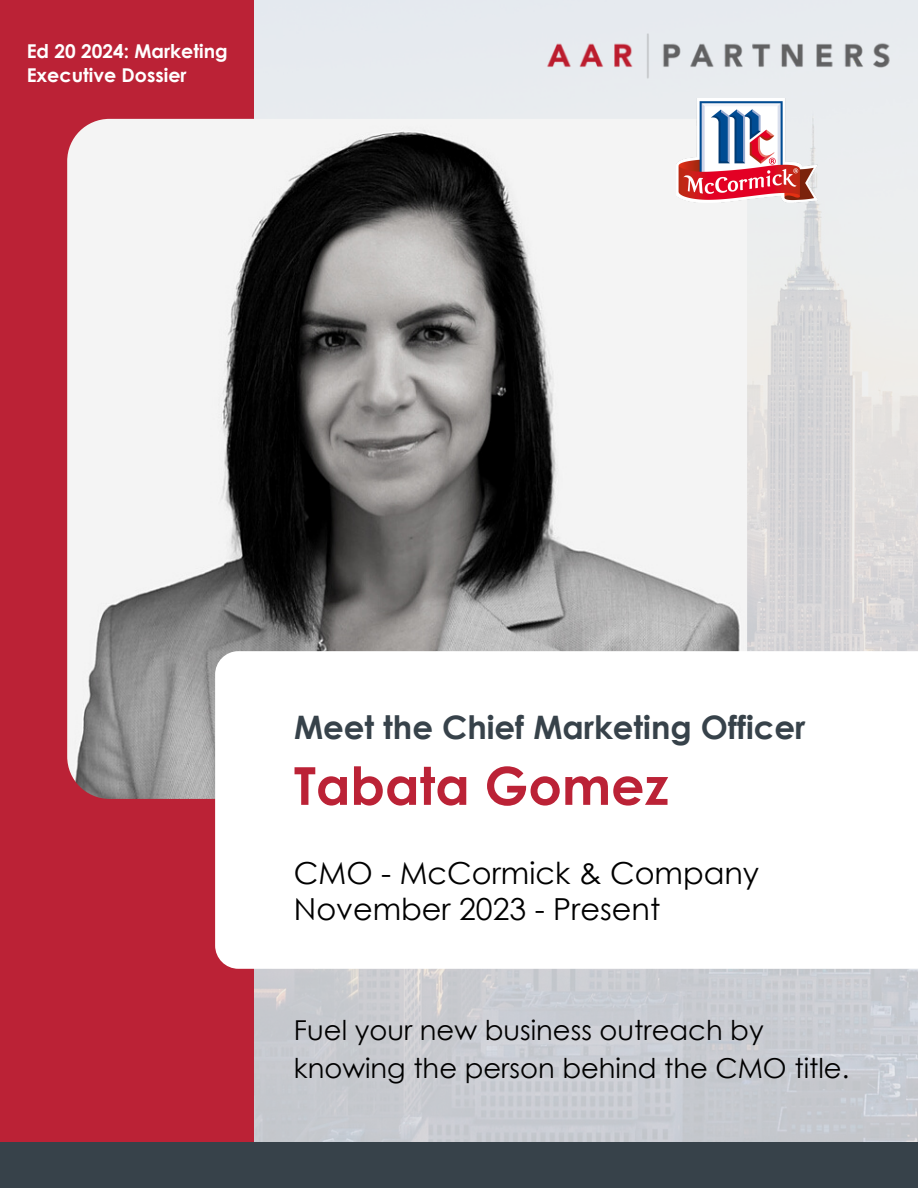
<style>
.page{position:relative;width:918px;height:1188px;background:#fff}
.page>*{position:absolute;margin:0;border:0;box-sizing:border-box;transform-origin:0 0}
.t1{font:700 52.35px "Century Gothic";color:#bb2236}
.t2{font:700 32.4px "Century Gothic";color:#37424a}
.t3{font:30.3px/36px "Century Gothic";color:#000}
.t4{font:27.45px/37.7px "Century Gothic";color:#000}
.t5{font:700 19.05px/23.4px "Century Gothic";color:#fff}
</style>
<div class="page">
<img style="left:254px;top:0;width:664px;height:1143px">
<div style="left:0;top:0;width:254px;height:1188px;background:#bb2236"></div>
<div style="left:0;top:1143px;width:918px;height:45px;background:#37424a"></div>
<img style="left:67px;top:119px;width:680px;height:680px;border-radius:42px">
<img style="left:537px;top:14px;width:363px;height:73px">
<svg style="left:215px;top:651px;width:703px;height:318px"></svg>
<img style="left:677px;top:99px;width:140px;height:103px">
<h4 class="t5" style="left:27px;top:39px;width:202px">Ed 20 2024: Marketing<br>Executive Dossier</h4>
<h2 class="t2" style="left:294px;top:707px;width:513px">Meet the Chief Marketing Officer</h2>
<p class="t1" style="left:294px;top:752px;width:376px">Tabata Gomez</p>
<h1 class="t3" style="left:294px;top:855px;width:467px">CMO - McCormick &amp; Company<br>November 2023 - Present</h1>
<h3 class="t4" style="left:294px;top:1011px;width:557px">Fuel your new business outreach by knowing the person behind the CMO title.</h3>
</div>
